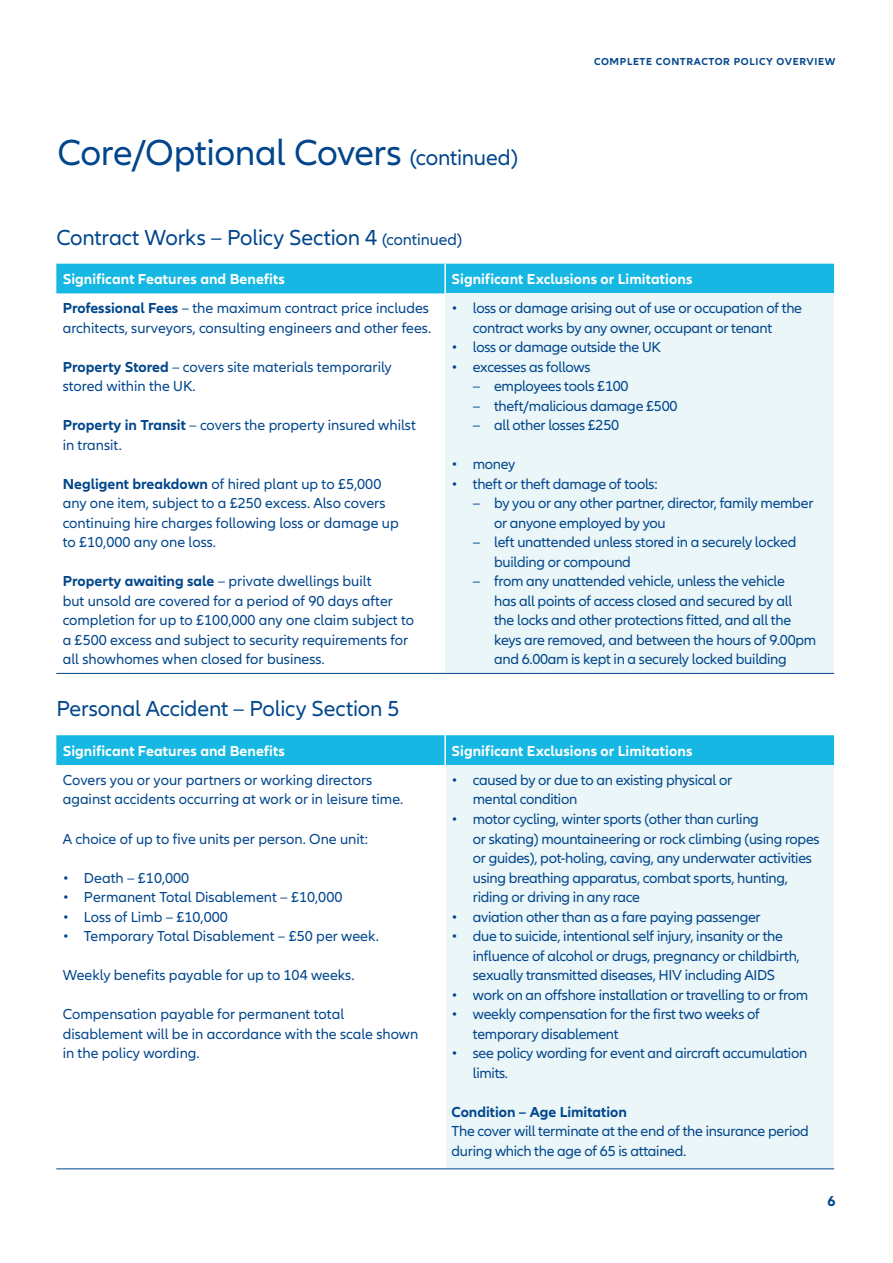
<style>
.page{position:relative;width:893px;height:1263px;background:#fff}
.page>*{position:absolute;margin:0;border:0;box-sizing:border-box;transform-origin:0 0}
.t1{font:37.5px "Allianz Neo";letter-spacing:-.015em;color:#01468c}
.Subheadline___CTA_15{font:22.5px "Allianz Neo";letter-spacing:-.005em;color:#01468c}
.t2{font:15px/19.5px "Allianz Neo";letter-spacing:-.02em;color:#01468c}
.t3{font:15px/19.5px "Allianz Neo";color:#01468c}
.Subhead_2_blue_bold{font:700 15px "Allianz Neo";letter-spacing:.005em;color:#fff}
.t4{font:700 15px "Allianz Neo";color:#01468c}
.t5{font:700 10.5px "Allianz Neo";letter-spacing:.06em;color:#01468c}
.s1{font-size:22.5px}
.s2{font-size:16.5px}
.s3{font-weight:700}
</style>
<div class="page">
<div style="left:56px;top:264px;width:778px;height:29px;background:#16b8e3"></div>
<div style="left:445px;top:293px;width:389px;height:380px;background:#eaf6f8"></div>
<hr style="left:444px;top:264px;width:2px;height:29px;background:#fff">
<hr style="left:56px;top:673px;width:389px;height:1px;background:#01468c">
<hr style="left:445px;top:673px;width:389px;height:1px;background:#01468c">
<div style="left:56px;top:735px;width:778px;height:30px;background:#16b8e3"></div>
<div style="left:445px;top:765px;width:389px;height:404px;background:#eaf6f8"></div>
<hr style="left:444px;top:735px;width:2px;height:30px;background:#fff">
<hr style="left:444px;top:765px;width:2px;height:404px;background:#fff">
<hr style="left:56px;top:1168px;width:389px;height:1px;background:#01468c">
<hr style="left:445px;top:1168px;width:389px;height:1px;background:#01468c">
<p class="t1" style="left:57px;top:132px;width:462px">Core/Optional Covers <span class="s1">(continued)</span></p>
<p class="t5" style="left:594px;top:56px;width:243px">COMPLETE CONTRACTOR POLICY OVERVIEW</p>
<p class="Subheadline___CTA_15" style="left:56px;top:224px;width:407px">Contract Works – Policy Section 4 <span class="s2">(continued)</span></p>
<p class="Subhead_2_blue_bold" style="left:63px;top:271px;width:224px">Significant Features and Benefits</p>
<p class="Subhead_2_blue_bold" style="left:452px;top:271px;width:242px">Significant Exclusions or Limitations</p>
<p class="t3" style="left:63px;top:299px;width:370px"><span class="s3">Professional Fees</span> – the maximum contract price includes architects, surveyors, consulting engineers and other fees.</p>
<p class="t3" style="left:63px;top:358px;width:331px"><span class="s3">Property Stored</span> – covers site materials temporarily</p>
<p class="t3" style="left:63px;top:377px;width:134px">stored within the UK.</p>
<p class="t3" style="left:63px;top:416px;width:355px"><span class="s3">Property in Transit</span> – covers the property insured whilst</p>
<p class="t3" style="left:63px;top:436px;width:61px">in transit.</p>
<p class="t3" style="left:63px;top:475px;width:320px"><span class="s3">Negligent breakdown</span> of hired plant up to £5,000</p>
<p class="t3" style="left:63px;top:494px;width:337px">any one item, subject to a £250 excess. Also covers continuing hire charges following loss or damage up</p>
<p class="t3" style="left:63px;top:533px;width:155px">to £10,000 any one loss.</p>
<p class="t3" style="left:63px;top:572px;width:353px"><span class="s3">Property awaiting sale</span> – private dwellings built<br>but unsold are covered for a period of 90 days after completion for up to £100,000 any one claim subject to</p>
<p class="t3" style="left:63px;top:631px;width:347px">a £500 excess and subject to security requirements for</p>
<p class="t3" style="left:63px;top:650px;width:264px">all showhomes when closed for business.</p>
<p class="t2" style="left:452px;top:299px;width:352px;text-align:center">• loss or damage arising out of use or occupation of the contract works by any owner, occupant or tenant</p>
<p class="t2" style="left:452px;top:338px;width:211px">• loss or damage outside the UK</p>
<p class="t2" style="left:452px;top:358px;width:140px">• excesses as follows</p>
<p class="t2" style="left:473px;top:377px;width:157px">– employees tools £100</p>
<p class="t2" style="left:473px;top:397px;width:206px">– theft/malicious damage £500</p>
<p class="t2" style="left:473px;top:416px;width:148px">– all other losses £250</p>
<p class="t2" style="left:452px;top:455px;width:65px">• money</p>
<p class="t2" style="left:452px;top:475px;width:207px">• theft or theft damage of tools:</p>
<p class="t2" style="left:494px;top:494px;width:321px;text-indent:-21px">– by you or any other partner, director, family member or anyone employed by you</p>
<p class="t2" style="left:494px;top:533px;width:304px;text-indent:-21px">– left unattended unless stored in a securely locked building or compound</p>
<p class="t2" style="left:473px;top:572px;width:314px">– from any unattended vehicle, unless the vehicle</p>
<p class="t2" style="left:494px;top:592px;width:300px">has all points of access closed and secured by all</p>
<p class="t2" style="left:494px;top:611px;width:324px">the locks and other protections fitted, and all the keys are removed, and between the hours of 9.00pm</p>
<p class="t2" style="left:494px;top:650px;width:294px">and 6.00am is kept in a securely locked building</p>
<p class="Subheadline___CTA_15" style="left:56px;top:696px;width:345px">Personal Accident – Policy Section 5</p>
<p class="Subhead_2_blue_bold" style="left:63px;top:742px;width:224px">Significant Features and Benefits</p>
<p class="Subhead_2_blue_bold" style="left:452px;top:742px;width:242px">Significant Exclusions or Limitations</p>
<p class="t3" style="left:63px;top:771px;width:311px">Covers you or your partners or working directors</p>
<p class="t3" style="left:63px;top:790px;width:342px">against accidents occurring at work or in leisure time.</p>
<p class="t3" style="left:63px;top:829px;width:307px">A choice of up to five units per person. One unit:</p>
<p class="t3" style="left:63px;top:868px;width:128px">• Death – £10,000</p>
<p class="t3" style="left:63px;top:888px;width:281px">• Permanent Total Disablement – £10,000</p>
<p class="t3" style="left:63px;top:907px;width:167px">• Loss of Limb – £10,000</p>
<p class="t3" style="left:63px;top:927px;width:318px">• Temporary Total Disablement – £50 per week.</p>
<p class="t3" style="left:63px;top:966px;width:293px">Weekly benefits payable for up to 104 weeks.</p>
<p class="t3" style="left:63px;top:1005px;width:283px">Compensation payable for permanent total</p>
<p class="t3" style="left:63px;top:1024px;width:357px">disablement will be in accordance with the scale shown</p>
<p class="t3" style="left:63px;top:1044px;width:138px">in the policy wording.</p>
<p class="t2" style="left:452px;top:771px;width:282px">• caused by or due to an existing physical or</p>
<p class="t2" style="left:473px;top:790px;width:106px">mental condition</p>
<p class="t2" style="left:452px;top:810px;width:309px">• motor cycling, winter sports (other than curling</p>
<p class="t2" style="left:473px;top:829px;width:348px">or skating) mountaineering or rock climbing (using ropes or guides), pot-holing, caving, any underwater activities using breathing apparatus, combat sports, hunting,</p>
<p class="t2" style="left:473px;top:888px;width:168px">riding or driving in any race</p>
<p class="t2" style="left:452px;top:907px;width:311px">• aviation other than as a fare paying passenger</p>
<p class="t2" style="left:473px;top:927px;width:328px;text-indent:-21px">• due to suicide, intentional self injury, insanity or the influence of alcohol or drugs, pregnancy or childbirth, sexually transmitted diseases, HIV including AIDS</p>
<p class="t2" style="left:452px;top:985px;width:358px">• work on an offshore installation or travelling to or from</p>
<p class="t2" style="left:452px;top:1005px;width:310px">• weekly compensation for the first two weeks of</p>
<p class="t2" style="left:473px;top:1024px;width:147px">temporary disablement</p>
<p class="t2" style="left:473px;top:1044px;width:336px;text-indent:-21px">• see policy wording for event and aircraft accumulation limits.</p>
<p class="t4" style="left:452px;top:1103px;width:177px">Condition – Age Limitation</p>
<p class="t2" style="left:452px;top:1122px;width:359px">The cover will terminate at the end of the insurance period during which the age of 65 is attained.</p>
<p class="t4" style="left:827px;top:1192px;width:10px">6</p>
</div>
